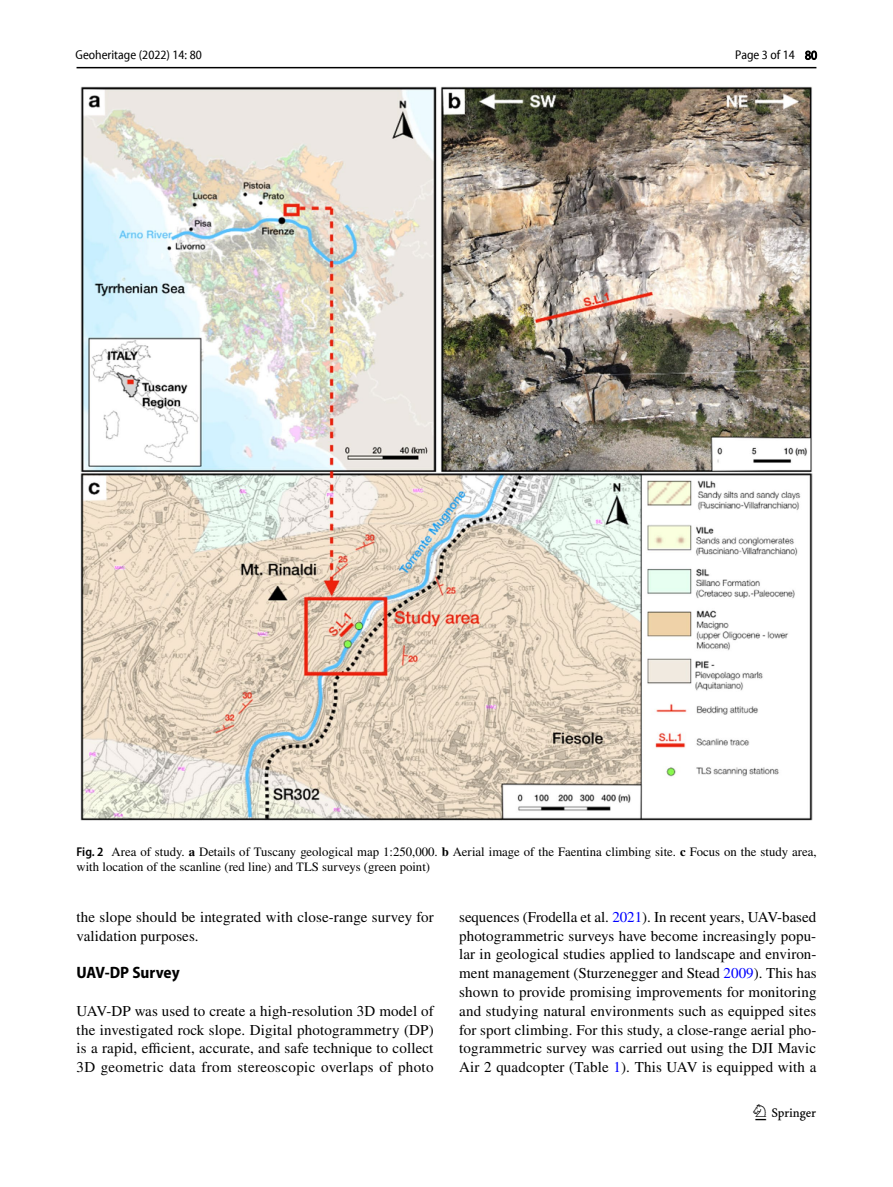
<style>
.page{position:relative;width:893px;height:1187px;background:#fff}
.page>*{position:absolute;margin:0;border:0;box-sizing:border-box;transform-origin:0 0}
.t1{font:22.5px "Springnew Regular 3";color:#000}
.t2{font:700 semi-condensed 16.5px "Myriad Pro";letter-spacing:-.005em;color:#000}
.t3{font:15px/18.8px "STIX";letter-spacing:.01em;color:#000;text-align:justify}
.t4{font:12.75px/15px "STIX";color:#000}
.t5{font:semi-condensed 12.75px "Myriad Pro Unic";color:#000}
.s1{font-family:"Myriad Pro";font-weight:600;font-stretch:semi-condensed}
.s2{font-weight:700}
.s3{color:#00f}
</style>
<div class="page">
<hr style="left:77px;top:67px;width:739px;height:1px;background:#000">
<img style="left:81px;top:87px;width:731px;height:733px">
<p class="t5" style="left:76px;top:50px;width:128px">Geoheritage (2022) 14: 80</p>
<p class="t5" style="left:735px;top:50px;width:83px">Page 3 of 14 80</p>
<p class="t4" style="left:77px;top:845px;width:741px"><span class="s1">Fig. 2</span> Area of study. <span class="s2">a</span> Details of Tuscany geological map 1:250,000. <span class="s2">b</span> Aerial image of the Faentina climbing site. <span class="s2">c</span> Focus on the study area, with location of the scanline (red line) and TLS surveys (green point)</p>
<p class="t3" style="left:77px;top:908px;width:359px">the slope should be integrated with close-range survey for validation purposes.</p>
<p class="t2" style="left:77px;top:963px;width:105px">UAV‑DP Survey</p>
<p class="t3" style="left:77px;top:1002px;width:359px">UAV-DP was used to create a high-resolution 3D model of the investigated rock slope. Digital photogrammetry (DP) is a rapid, efficient, accurate, and safe technique to collect 3D geometric data from stereoscopic overlaps of photo</p>
<p class="t3" style="left:459px;top:908px;width:359px">sequences (Frodella et al. <span class="s3">2021</span>). In recent years, UAV-based photogrammetric surveys have become increasingly popu&shy;lar in geological studies applied to landscape and environ&shy;ment management (Sturzenegger and Stead <span class="s3">2009</span>). This has shown to provide promising improvements for monitoring and studying natural environments such as equipped sites for sport climbing. For this study, a close-range aerial pho&shy;togrammetric survey was carried out using the DJI Mavic Air 2 quadcopter (Table <span class="s3">1</span>). This UAV is equipped with a</p>
<h1 class="t1" style="left:755px;top:1104px;width:62px">1 3</h1>
</div>
